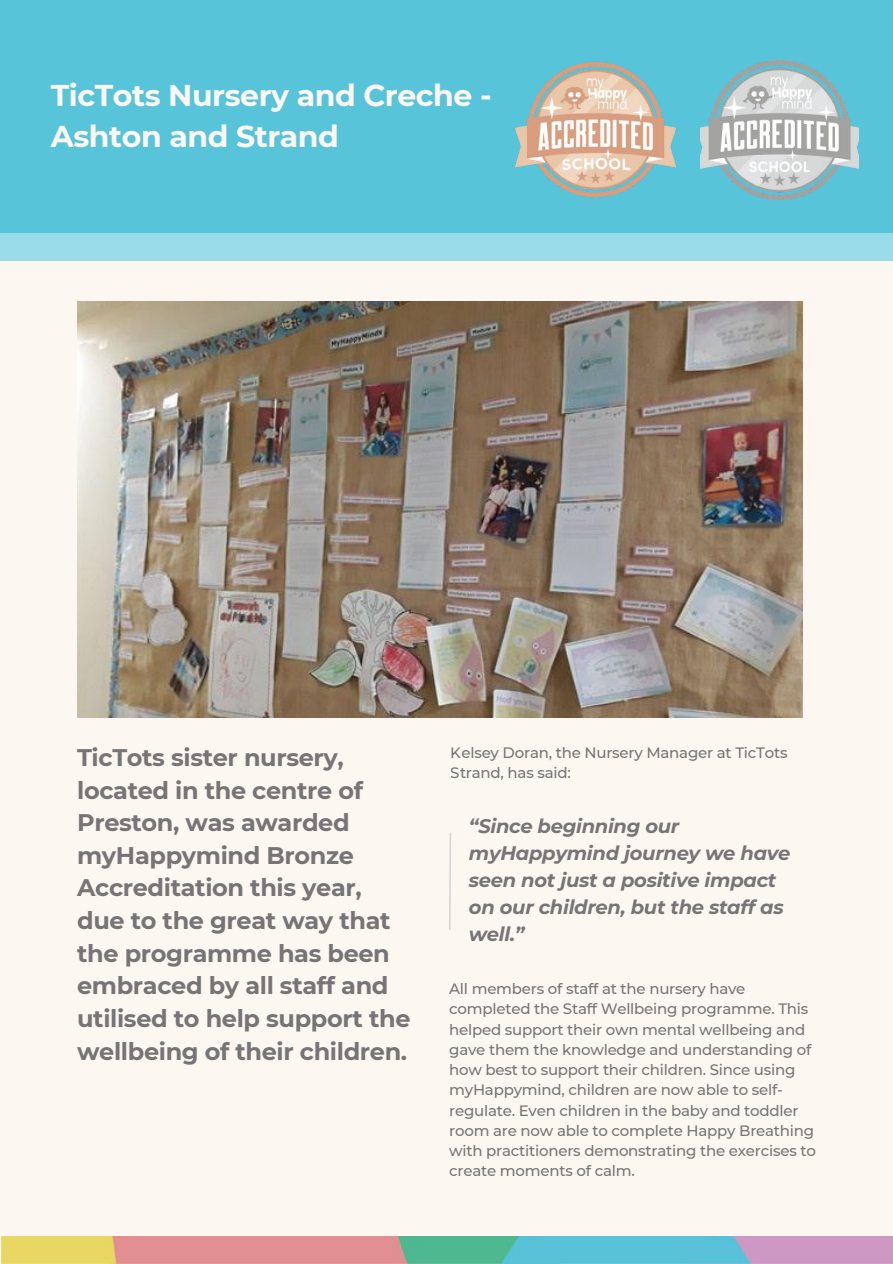
<style>
.page{position:relative;width:893px;height:1264px;background:#fff}
.page>*{position:absolute;margin:0;border:0;box-sizing:border-box;transform-origin:0 0}
.t1{font:700 30px/41.7px "Montserrat";letter-spacing:-.015em;color:#fcf7f1}
.t2{font:700 24px/32.7px "Montserrat";letter-spacing:-.015em;color:#555457}
.t3{font:italic 700 19.5px/27px "Montserrat";letter-spacing:-.015em;color:#555457}
.t4{font:500 15px/20.2px "Montserrat";letter-spacing:-.015em;color:#555457}
</style>
<div class="page">
<div style="left:0;top:0;width:892px;height:1263px;background:#fcf7f1"></div>
<div style="left:0;top:0;width:892px;height:234px;background:#58c4da"></div>
<div style="left:0;top:233px;width:892px;height:28px;background:#9bdce9"></div>
<img style="left:1px;top:1236px;width:891px;height:26px">
<img style="left:700px;top:61px;width:158px;height:138px">
<img style="left:515px;top:61px;width:162px;height:137px">
<svg style="left:449px;top:832px;width:2px;height:99px"></svg>
<img style="left:77px;top:301px;width:725px;height:417px">
<h1 class="t1" style="left:51px;top:74px;width:442px">TicTots Nursery and Creche -<br>Ashton and Strand</h1>
<p class="t2" style="left:77px;top:741px;width:335px">TicTots sister nursery, located in the centre of<br>Preston, was awarded myHappymind Bronze<br>Accreditation this year, due to the great way that the programme has been embraced by all staff and utilised to help support the wellbeing of their children.</p>
<p class="t4" style="left:451px;top:742px;width:338px">Kelsey Doran, the Nursery Manager at TicTots<br>Strand, has said:</p>
<h3 class="t3" style="left:469px;top:812px;width:323px">“Since beginning our myHappymind journey we have seen not just a positive impact on our children, but the staff as well.”</h3>
<p class="t4" style="left:449px;top:978px;width:368px">All members of staff at the nursery have completed the Staff Wellbeing programme. This helped support their own mental wellbeing and gave them the knowledge and understanding of how best to support their children. Since using myHappymind, children are now able to self&shy;regulate. Even children in the baby and toddler room are now able to complete Happy Breathing with practitioners demonstrating the exercises to create moments of calm.</p>
</div>
